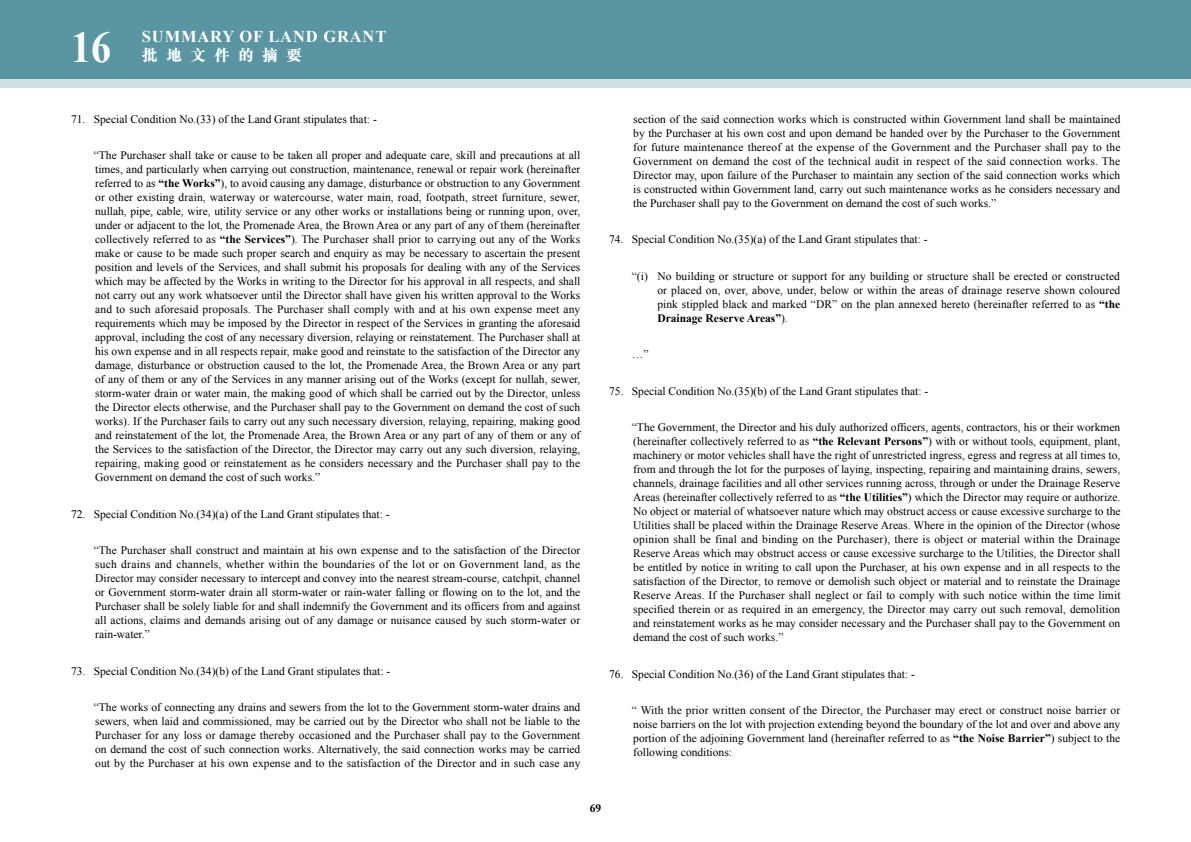
<style>
.page{position:relative;width:1191px;height:842px;background:#fff}
.page>*{position:absolute;margin:0;border:0;box-sizing:border-box;transform-origin:0 0}
.t1{font:700 44px "Times New Roman";color:#fff;scale:.91 1}
.t2{font:700 16.5px "Times New Roman";letter-spacing:.05em;color:#fff}
.t3{font:800 16px "M Sung HK";letter-spacing:.5em;color:#fff}
.t4{font:11.5px/14px "Times New Roman";color:#000;text-align:justify}
.t5{font:700 11.5px "Times New Roman";color:#000}
.s1{font-weight:700}
</style>
<div class="page">
<div style="left:0;top:0;width:1191px;height:79px;background:#5996a2"></div>
<div style="left:0;top:79px;width:1191px;height:9px;background:#d2dee2"></div>
<h1 class="t1" style="left:71px;top:16px;width:45px">16</h1>
<h2 class="t2" style="left:142px;top:25px;width:246px">SUMMARY OF LAND GRANT</h2>
<h3 class="t3" style="left:142px;top:48px;width:162px">批地文件的摘要</h3>
<p class="t4" style="left:71px;top:112px;width:307px">71. Special Condition No.(33) of the Land Grant stipulates that: -</p>
<p class="t4" style="left:94px;top:148px;width:488px">“The Purchaser shall take or cause to be taken all proper and adequate care, skill and precautions at all times, and particularly when carrying out construction, maintenance, renewal or repair work (hereinafter referred to as <span class="s1">“the Works”</span>), to avoid causing any damage, disturbance or obstruction to any Government or other existing drain, waterway or watercourse, water main, road, footpath, street furniture, sewer, nullah, pipe, cable, wire, utility service or any other works or installations being or running upon, over, under or adjacent to the lot, the Promenade Area, the Brown Area or any part of any of them (hereinafter collectively referred to as <span class="s1">“the Services”</span>). The Purchaser shall prior to carrying out any of the Works make or cause to be made such proper search and enquiry as may be necessary to ascertain the present position and levels of the Services, and shall submit his proposals for dealing with any of the Services which may be affected by the Works in writing to the Director for his approval in all respects, and shall not carry out any work whatsoever until the Director shall have given his written approval to the Works and to such aforesaid proposals. The Purchaser shall comply with and at his own expense meet any requirements which may be imposed by the Director in respect of the Services in granting the aforesaid approval, including the cost of any necessary diversion, relaying or reinstatement. The Purchaser shall at his own expense and in all respects repair, make good and reinstate to the satisfaction of the Director any damage, disturbance or obstruction caused to the lot, the Promenade Area, the Brown Area or any part of any of them or any of the Services in any manner arising out of the Works (except for nullah, sewer, storm-water drain or water main, the making good of which shall be carried out by the Director, unless the Director elects otherwise, and the Purchaser shall pay to the Government on demand the cost of such works). If the Purchaser fails to carry out any such necessary diversion, relaying, repairing, making good and reinstatement of the lot, the Promenade Area, the Brown Area or any part of any of them or any of the Services to the satisfaction of the Director, the Director may carry out any such diversion, relaying, repairing, making good or reinstatement as he considers necessary and the Purchaser shall pay to the Government on demand the cost of such works.”</p>
<p class="t4" style="left:71px;top:507px;width:320px">72. Special Condition No.(34)(a) of the Land Grant stipulates that: -</p>
<p class="t4" style="left:94px;top:543px;width:488px">“The Purchaser shall construct and maintain at his own expense and to the satisfaction of the Director such drains and channels, whether within the boundaries of the lot or on Government land, as the Director may consider necessary to intercept and convey into the nearest stream-course, catchpit, channel or Government storm-water drain all storm-water or rain-water falling or flowing on to the lot, and the Purchaser shall be solely liable for and shall indemnify the Government and its officers from and against all actions, claims and demands arising out of any damage or nuisance caused by such storm-water or rain-water.”</p>
<p class="t4" style="left:71px;top:664px;width:321px">73. Special Condition No.(34)(b) of the Land Grant stipulates that: -</p>
<p class="t4" style="left:94px;top:700px;width:488px">“The works of connecting any drains and sewers from the lot to the Government storm-water drains and sewers, when laid and commissioned, may be carried out by the Director who shall not be liable to the Purchaser for any loss or damage thereby occasioned and the Purchaser shall pay to the Government on demand the cost of such connection works. Alternatively, the said connection works may be carried out by the Purchaser at his own expense and to the satisfaction of the Director and in such case any</p>
<p class="t4" style="left:633px;top:112px;width:489px">section of the said connection works which is constructed within Government land shall be maintained by the Purchaser at his own cost and upon demand be handed over by the Purchaser to the Government for future maintenance thereof at the expense of the Government and the Purchaser shall pay to the Government on demand the cost of the technical audit in respect of the said connection works. The Director may, upon failure of the Purchaser to maintain any section of the said connection works which is constructed within Government land, carry out such maintenance works as he considers necessary and the Purchaser shall pay to the Government on demand the cost of such works.”</p>
<p class="t4" style="left:609px;top:232px;width:320px">74. Special Condition No.(35)(a) of the Land Grant stipulates that: -</p>
<p class="t4" style="left:657px;top:269px;width:464px;text-indent:-26px">“(i) No building or structure or support for any building or structure shall be erected or constructed or placed on, over, above, under, below or within the areas of drainage reserve shown coloured pink stippled black and marked “DR” on the plan annexed hereto (hereinafter referred to as <span class="s1">“the Drainage Reserve Areas”</span>).</p>
<p class="t4" style="left:632px;top:347px;width:18px">…”</p>
<p class="t4" style="left:609px;top:384px;width:321px">75. Special Condition No.(35)(b) of the Land Grant stipulates that: -</p>
<p class="t4" style="left:632px;top:420px;width:490px">“The Government, the Director and his duly authorized officers, agents, contractors, his or their workmen (hereinafter collectively referred to as <span class="s1">“the Relevant Persons”</span>) with or without tools, equipment, plant, machinery or motor vehicles shall have the right of unrestricted ingress, egress and regress at all times to, from and through the lot for the purposes of laying, inspecting, repairing and maintaining drains, sewers, channels, drainage facilities and all other services running across, through or under the Drainage Reserve Areas (hereinafter collectively referred to as <span class="s1">“the Utilities”</span>) which the Director may require or authorize.<br>No object or material of whatsoever nature which may obstruct access or cause excessive surcharge to the Utilities shall be placed within the Drainage Reserve Areas. Where in the opinion of the Director (whose opinion shall be final and binding on the Purchaser), there is object or material within the Drainage Reserve Areas which may obstruct access or cause excessive surcharge to the Utilities, the Director shall be entitled by notice in writing to call upon the Purchaser, at his own expense and in all respects to the satisfaction of the Director, to remove or demolish such object or material and to reinstate the Drainage Reserve Areas. If the Purchaser shall neglect or fail to comply with such notice within the time limit specified therein or as required in an emergency, the Director may carry out such removal, demolition and reinstatement works as he may consider necessary and the Purchaser shall pay to the Government on demand the cost of such works.”</p>
<p class="t4" style="left:609px;top:667px;width:307px">76. Special Condition No.(36) of the Land Grant stipulates that: -</p>
<p class="t4" style="left:632px;top:703px;width:490px">“ With the prior written consent of the Director, the Purchaser may erect or construct noise barrier or noise barriers on the lot with projection extending beyond the boundary of the lot and over and above any portion of the adjoining Government land (hereinafter referred to as <span class="s1">“the Noise Barrier”</span>) subject to the following conditions:</p>
<p class="t5" style="left:590px;top:800px;width:13px">69</p>
</div>
